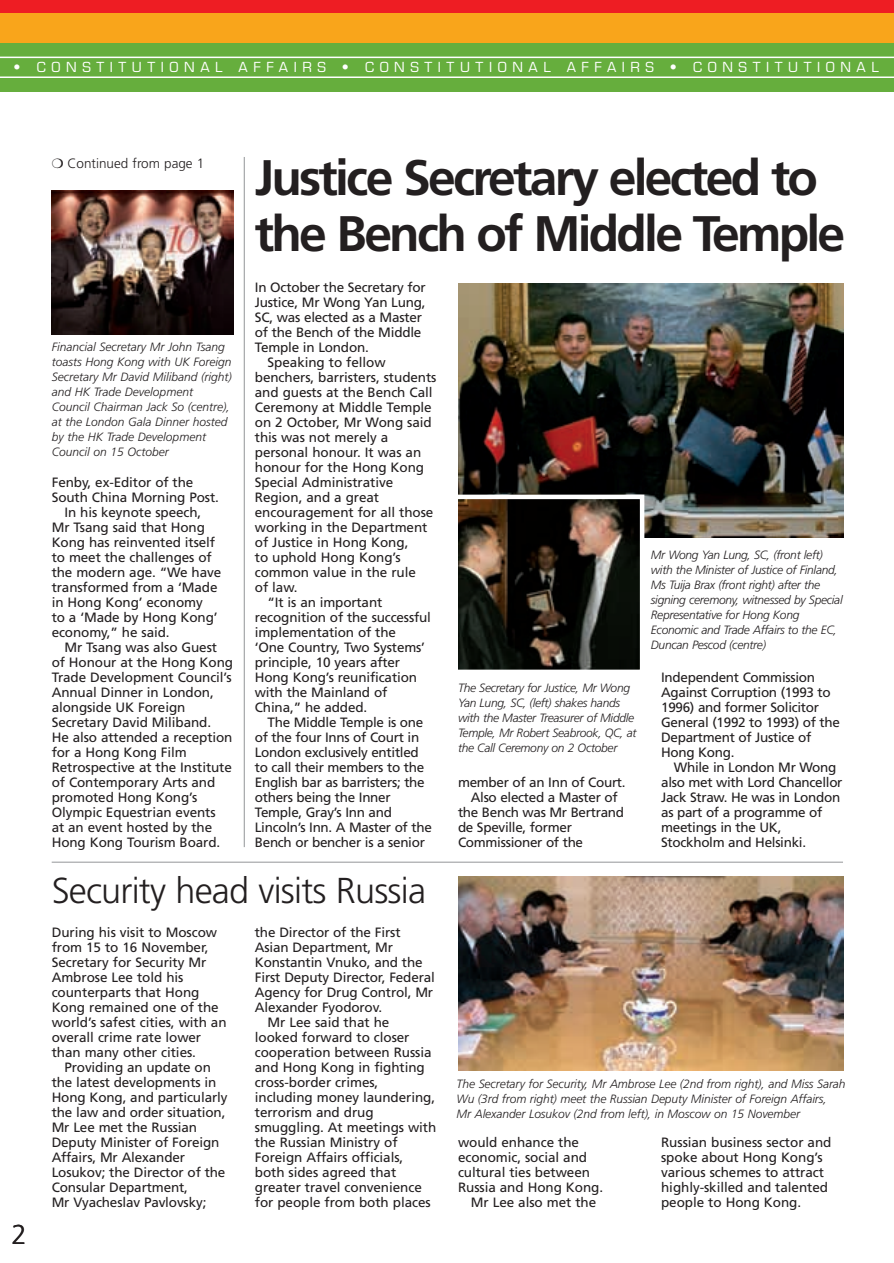
<style>
.page{position:relative;width:894px;height:1263px;background:#fff}
.page>*{position:absolute;margin:0;border:0;box-sizing:border-box;transform-origin:0 0}
.t1{font:700 49.8px/55.5px "Frutiger LT Std";letter-spacing:-.055em;color:#231f20}
.t2{font:300 36px "Frutiger";letter-spacing:-.02em;color:#231f20}
.t3{font:300 27.45px "Frutiger";color:#231f20}
.t4{font:13.5px/15px "Frutiger";letter-spacing:-.01em;color:#231f20}
.t5{font:13.5px "Eurostile";letter-spacing:.415em;color:#fff}
.t6{font:300 13.5px "Frutiger";color:#231f20}
.t7{font:italic 300 12px/15px "Frutiger";letter-spacing:-.005em;color:#231f20}
</style>
<div class="page">
<img style="left:0;top:0;width:893px;height:1071px">
<p class="t5" style="left:14px;top:61px;width:866px">• CONSTITUTIONAL AFFAIRS • CONSTITUTIONAL AFFAIRS • CONSTITUTIONAL</p>
<p class="t6" style="left:52px;top:158px;width:154px">❍ Continued from page 1</p>
<h1 class="t1" style="left:255px;top:154px;width:592px">Justice Secretary elected to the Bench of Middle Temple</h1>
<h3 class="t3" style="left:11px;top:1223px;width:17px">2</h3>
<p class="t7" style="left:52px;top:340px;width:182px">Financial Secretary Mr John Tsang toasts Hong Kong with UK Foreign<br>Secretary Mr David Miliband (right) and HK Trade Development<br>Council Chairman Jack So (centre), at the London Gala Dinner hosted by the HK Trade Development<br>Council on 15 October</p>
<p class="t4" style="left:52px;top:476px;width:143px">Fenby, ex-Editor of the</p>
<p class="t4" style="left:52px;top:491px;width:169px">South China Morning Post.</p>
<p class="t4" style="left:64px;top:506px;width:138px">In his keynote speech,</p>
<p class="t4" style="left:52px;top:521px;width:155px">Mr Tsang said that Hong</p>
<p class="t4" style="left:52px;top:536px;width:165px">Kong has reinvented itself</p>
<p class="t4" style="left:52px;top:551px;width:162px">to meet the challenges of</p>
<p class="t4" style="left:52px;top:566px;width:171px">the modern age. “We have</p>
<p class="t4" style="left:52px;top:581px;width:167px">transformed from a ‘Made</p>
<p class="t4" style="left:52px;top:596px;width:153px">in Hong Kong’ economy</p>
<p class="t4" style="left:52px;top:611px;width:167px">to a ‘Made by Hong Kong’</p>
<p class="t4" style="left:52px;top:626px;width:119px">economy,” he said.</p>
<p class="t4" style="left:64px;top:641px;width:154px">Mr Tsang was also Guest</p>
<p class="t4" style="left:52px;top:656px;width:183px">of Honour at the Hong Kong</p>
<p class="t4" style="left:52px;top:671px;width:181px">Trade Development Council’s</p>
<p class="t4" style="left:52px;top:686px;width:163px">Annual Dinner in London,</p>
<p class="t4" style="left:52px;top:701px;width:135px">alongside UK Foreign</p>
<p class="t4" style="left:52px;top:716px;width:161px">Secretary David Miliband.</p>
<p class="t4" style="left:52px;top:731px;width:182px">He also attended a reception</p>
<p class="t4" style="left:52px;top:746px;width:137px">for a Hong Kong Film</p>
<p class="t4" style="left:52px;top:761px;width:182px">Retrospective at the Institute</p>
<p class="t4" style="left:52px;top:776px;width:165px">of Contemporary Arts and</p>
<p class="t4" style="left:52px;top:791px;width:147px">promoted Hong Kong’s</p>
<p class="t4" style="left:52px;top:806px;width:165px">Olympic Equestrian events</p>
<p class="t4" style="left:52px;top:821px;width:162px">at an event hosted by the</p>
<p class="t4" style="left:52px;top:836px;width:170px">Hong Kong Tourism Board.</p>
<p class="t4" style="left:255px;top:281px;width:172px">In October the Secretary for</p>
<p class="t4" style="left:255px;top:296px;width:172px">Justice, Mr Wong Yan Lung,</p>
<p class="t4" style="left:255px;top:311px;width:169px">SC, was elected as a Master</p>
<p class="t4" style="left:255px;top:326px;width:168px">of the Bench of the Middle</p>
<p class="t4" style="left:255px;top:341px;width:115px">Temple in London.</p>
<p class="t4" style="left:267px;top:356px;width:119px">Speaking to fellow</p>
<p class="t4" style="left:255px;top:371px;width:183px">benchers, barristers, students</p>
<p class="t4" style="left:255px;top:386px;width:179px">and guests at the Bench Call</p>
<p class="t4" style="left:255px;top:401px;width:178px">Ceremony at Middle Temple</p>
<p class="t4" style="left:255px;top:416px;width:178px">on 2 October, Mr Wong said</p>
<p class="t4" style="left:255px;top:431px;width:135px">this was not merely a</p>
<p class="t4" style="left:255px;top:446px;width:168px">personal honour. It was an</p>
<p class="t4" style="left:255px;top:461px;width:171px">honour for the Hong Kong</p>
<p class="t4" style="left:255px;top:476px;width:140px">Special Administrative</p>
<p class="t4" style="left:255px;top:491px;width:126px">Region, and a great</p>
<p class="t4" style="left:255px;top:506px;width:180px">encouragement for all those</p>
<p class="t4" style="left:255px;top:521px;width:174px">working in the Department</p>
<p class="t4" style="left:255px;top:536px;width:155px">of Justice in Hong Kong,</p>
<p class="t4" style="left:255px;top:551px;width:147px">to uphold Hong Kong’s</p>
<p class="t4" style="left:255px;top:566px;width:163px">common value in the rule</p>
<p class="t4" style="left:255px;top:581px;width:44px">of law.</p>
<p class="t4" style="left:267px;top:596px;width:116px">“It is an important</p>
<p class="t4" style="left:255px;top:611px;width:178px">recognition of the successful</p>
<p class="t4" style="left:255px;top:626px;width:143px">implementation of the</p>
<p class="t4" style="left:255px;top:641px;width:172px">‘One Country, Two Systems’</p>
<p class="t4" style="left:255px;top:656px;width:147px">principle, 10 years after</p>
<p class="t4" style="left:255px;top:671px;width:164px">Hong Kong’s reunification</p>
<p class="t4" style="left:255px;top:686px;width:134px">with the Mainland of</p>
<p class="t4" style="left:255px;top:701px;width:114px">China,” he added.</p>
<p class="t4" style="left:267px;top:716px;width:157px">The Middle Temple is one</p>
<p class="t4" style="left:255px;top:731px;width:166px">of the four Inns of Court in</p>
<p class="t4" style="left:255px;top:746px;width:165px">London exclusively entitled</p>
<p class="t4" style="left:255px;top:761px;width:171px">to call their members to the</p>
<p class="t4" style="left:255px;top:776px;width:171px">English bar as barristers; the</p>
<p class="t4" style="left:255px;top:791px;width:137px">others being the Inner</p>
<p class="t4" style="left:255px;top:806px;width:139px">Temple, Gray’s Inn and</p>
<p class="t4" style="left:255px;top:821px;width:178px">Lincoln’s Inn. A Master of the</p>
<p class="t4" style="left:255px;top:836px;width:171px">Bench or bencher is a senior</p>
<h2 class="t2" style="left:52px;top:876px;width:376px">Security head visits Russia</h2>
<p class="t4" style="left:52px;top:926px;width:176px">During his visit to Moscow from 15 to 16 November,<br>Secretary for Security Mr<br>Ambrose Lee told his counterparts that Hong<br>Kong remained one of the world’s safest cities, with an overall crime rate lower than many other cities.</p>
<p class="t4" style="left:52px;top:1061px;width:177px;text-indent:13px">Providing an update on the latest developments in<br>Hong Kong, and particularly the law and order situation,<br>Mr Lee met the Russian<br>Deputy Minister of Foreign<br>Affairs, Mr Alexander<br>Losukov; the Director of the<br>Consular Department,<br>Mr Vyacheslav Pavlovsky;</p>
<p class="t4" style="left:255px;top:926px;width:147px">the Director of the First</p>
<p class="t4" style="left:255px;top:941px;width:140px">Asian Department, Mr</p>
<p class="t4" style="left:255px;top:956px;width:169px">Konstantin Vnuko, and the</p>
<p class="t4" style="left:255px;top:971px;width:182px">First Deputy Director, Federal</p>
<p class="t4" style="left:255px;top:986px;width:180px">Agency for Drug Control, Mr</p>
<p class="t4" style="left:255px;top:1001px;width:129px">Alexander Fyodorov.</p>
<p class="t4" style="left:267px;top:1016px;width:123px">Mr Lee said that he</p>
<p class="t4" style="left:255px;top:1031px;width:156px">looked forward to closer</p>
<p class="t4" style="left:255px;top:1046px;width:178px">cooperation between Russia</p>
<p class="t4" style="left:255px;top:1061px;width:171px">and Hong Kong in fighting</p>
<p class="t4" style="left:255px;top:1076px;width:125px">cross-border crimes,</p>
<p class="t4" style="left:255px;top:1091px;width:182px">including money laundering,</p>
<p class="t4" style="left:255px;top:1106px;width:120px">terrorism and drug</p>
<p class="t4" style="left:255px;top:1121px;width:183px">smuggling. At meetings with</p>
<p class="t4" style="left:255px;top:1136px;width:144px">the Russian Ministry of</p>
<p class="t4" style="left:255px;top:1151px;width:150px">Foreign Affairs officials,</p>
<p class="t4" style="left:255px;top:1166px;width:143px">both sides agreed that</p>
<p class="t4" style="left:255px;top:1181px;width:168px">greater travel convenience</p>
<p class="t4" style="left:255px;top:1196px;width:177px">for people from both places</p>
<p class="t7" style="left:458px;top:681px;width:180px">The Secretary for Justice, Mr Wong Yan Lung, SC, (left) shakes hands with the Master Treasurer of Middle Temple, Mr Robert Seabrook, QC, at the Call Ceremony on 2 October</p>
<p class="t4" style="left:458px;top:776px;width:169px">member of an Inn of Court.</p>
<p class="t4" style="left:470px;top:791px;width:148px">Also elected a Master of</p>
<p class="t4" style="left:458px;top:806px;width:168px">the Bench was Mr Bertrand</p>
<p class="t4" style="left:458px;top:821px;width:115px">de Speville, former</p>
<p class="t4" style="left:458px;top:836px;width:127px">Commissioner of the</p>
<p class="t7" style="left:651px;top:548px;width:193px">Mr Wong Yan Lung, SC, (front left) with the Minister of Justice of Finland, Ms Tuija Brax (front right) after the signing ceremony, witnessed by Special Representative for Hong Kong Economic and Trade Affairs to the EC, Duncan Pescod (centre)</p>
<p class="t4" style="left:661px;top:671px;width:180px">Independent Commission<br>Against Corruption (1993 to<br>1996) and former Solicitor<br>General (1992 to 1993) of the<br>Department of Justice of<br>Hong Kong.</p>
<p class="t4" style="left:661px;top:761px;width:183px;text-indent:13px">While in London Mr Wong also met with Lord Chancellor<br>Jack Straw. He was in London as part of a programme of meetings in the UK,<br>Stockholm and Helsinki.</p>
<p class="t7" style="left:456px;top:1077px;width:390px">The Secretary for Security, Mr Ambrose Lee (2nd from right), and Miss Sarah<br>Wu (3rd from right) meet the Russian Deputy Minister of Foreign Affairs,<br>Mr Alexander Losukov (2nd from left), in Moscow on 15 November</p>
<p class="t4" style="left:458px;top:1136px;width:123px">would enhance the</p>
<p class="t4" style="left:458px;top:1151px;width:131px">economic, social and</p>
<p class="t4" style="left:458px;top:1166px;width:133px">cultural ties between</p>
<p class="t4" style="left:458px;top:1181px;width:147px">Russia and Hong Kong.</p>
<p class="t4" style="left:470px;top:1196px;width:127px">Mr Lee also met the</p>
<p class="t4" style="left:661px;top:1136px;width:172px">Russian business sector and spoke about Hong Kong’s various schemes to attract highly-skilled and talented people to Hong Kong.</p>
</div>
